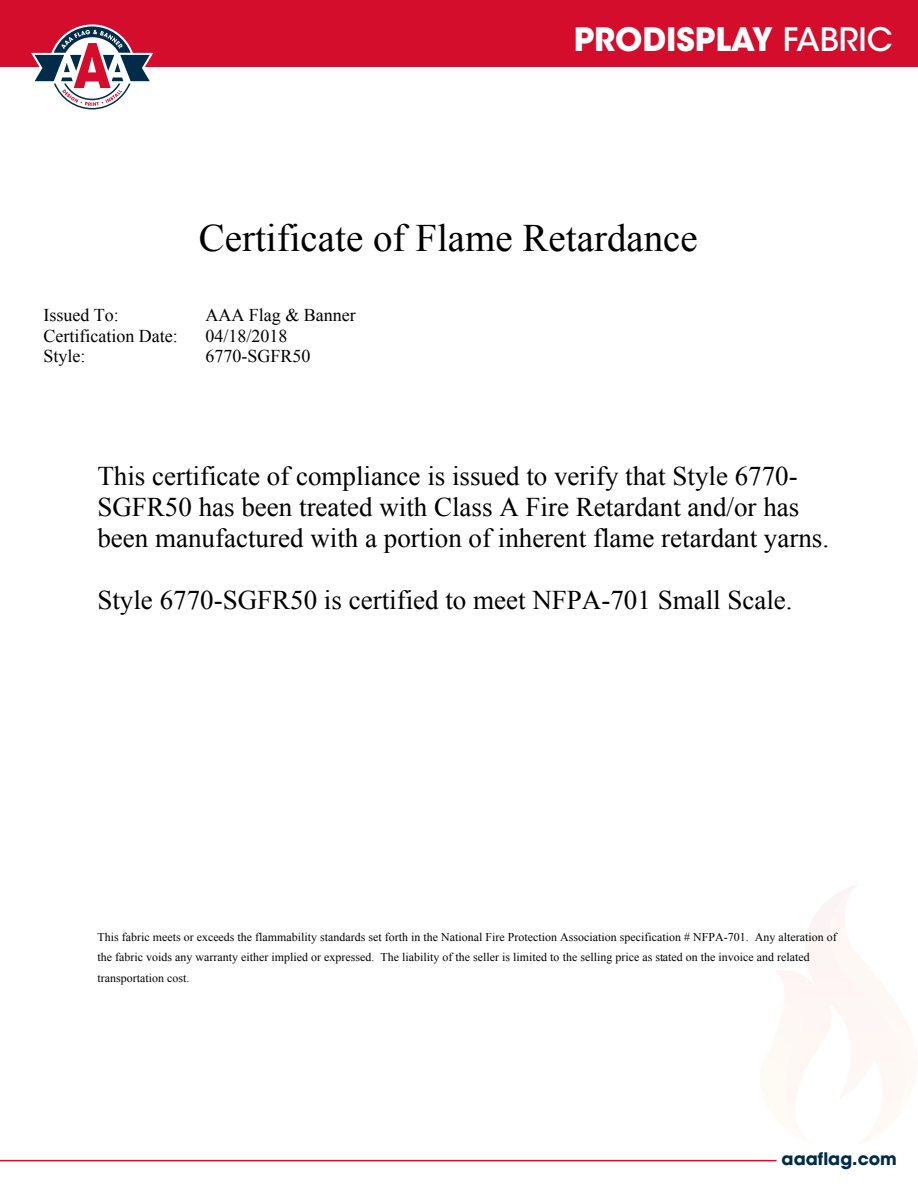
<style>
.page{position:relative;width:918px;height:1188px;background:#fff}
.page>*{position:absolute;margin:0;border:0;box-sizing:border-box;transform-origin:0 0}
.t1{font:38.85px "Times New Roman";color:#000}
.t2{font:700 32.1px "ITC Avant Garde Std";color:#fff}
.t3{font:27px/30.9px "Times New Roman";color:#000}
.t4{font:18px "Times New Roman";color:#000}
.t5{font:700 17.1px "ITC Avant Garde Std";color:#002b49}
.t6{font:11.85px/20.7px "Times New Roman";letter-spacing:.005em;color:#000}
.s1{font-weight:500}
</style>
<div class="page">
<div style="left:0;top:0;width:918px;height:67px;background:#d30d2b"></div>
<svg style="left:31px;top:24px;width:122px;height:86px"></svg>
<hr style="left:0;top:1160px;width:777px;height:1px;background:#d30d2b">
<svg style="left:760px;top:885px;width:157px;height:259px"></svg>
<h2 class="t2" style="left:574px;top:18px;width:321px">PRODISPLAY <span class="s1">FABRIC</span></h2>
<h1 class="t1" style="left:199px;top:212px;width:501px">Certificate of Flame Retardance</h1>
<h3 class="t4" style="left:43px;top:303px;width:77px">Issued To:</h3>
<h3 class="t4" style="left:205px;top:303px;width:152px">AAA Flag &amp; Banner</h3>
<h3 class="t4" style="left:43px;top:324px;width:136px">Certification Date:</h3>
<h3 class="t4" style="left:205px;top:324px;width:84px">04/18/2018</h3>
<h3 class="t4" style="left:43px;top:344px;width:44px">Style:</h3>
<h3 class="t4" style="left:205px;top:344px;width:107px">6770-SGFR50</h3>
<h3 class="t3" style="left:97px;top:460px;width:733px">This certificate of compliance is issued to verify that Style 6770-<br>SGFR50 has been treated with Class A Fire Retardant and/or has been manufactured with a portion of inherent flame retardant yarns.</h3>
<h3 class="t3" style="left:97px;top:584px;width:697px">Style 6770-SGFR50 is certified to meet NFPA-701 Small Scale.</h3>
<p class="t6" style="left:97px;top:926px;width:741px">This fabric meets or exceeds the flammability standards set forth in the National Fire Protection Association specification # NFPA-701. Any alteration of the fabric voids any warranty either implied or expressed. The liability of the seller is limited to the selling price as stated on the invoice and related transportation cost.</p>
<h3 class="t5" style="left:782px;top:1147px;width:117px">aaaflag.com</h3>
</div>
